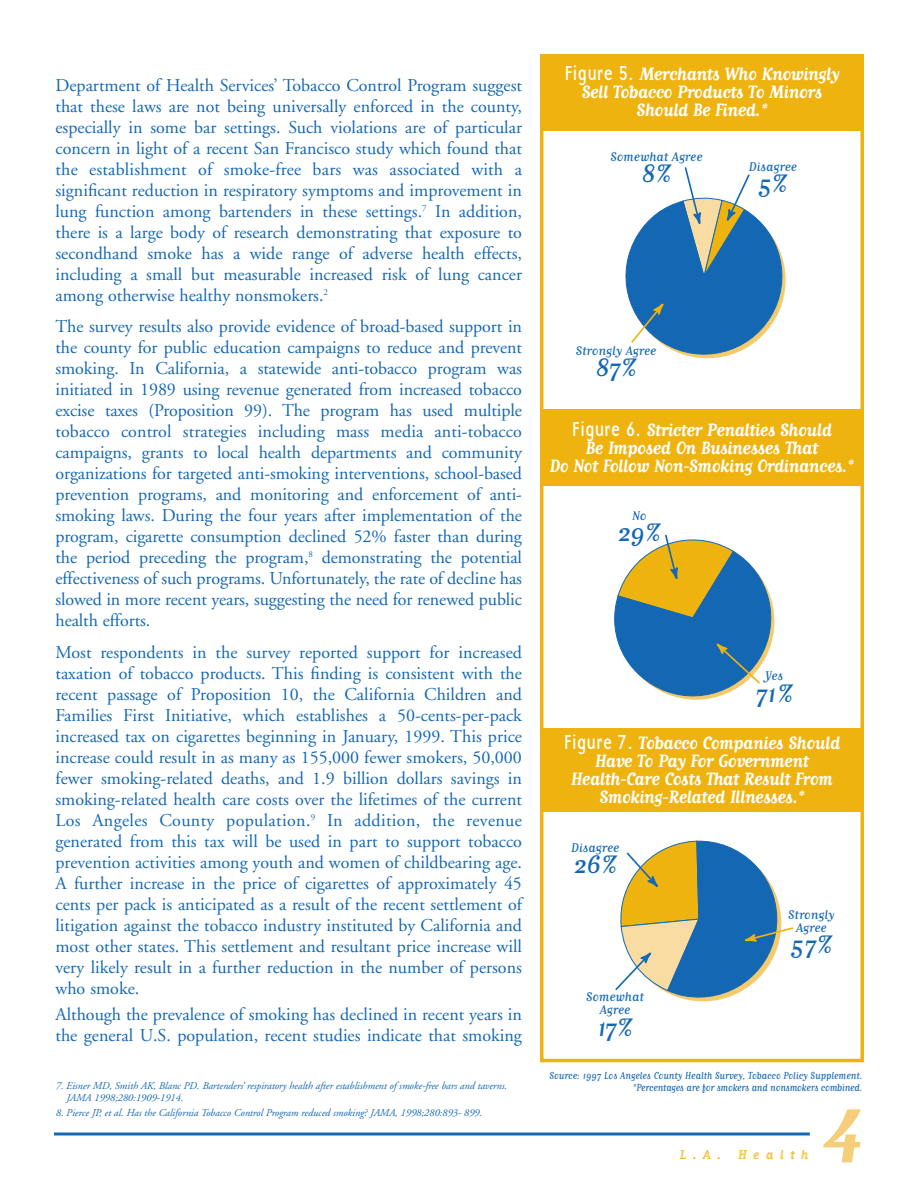
<style>
.page{position:relative;width:918px;height:1188px;background:#fff}
.page>*{position:absolute;margin:0;border:0;box-sizing:border-box;transform-origin:0 0}
.t1{font:700 90px "Matrix Script";color:#f6ce79}
.t2{font:29.7px "Matrix Script";letter-spacing:-.04em;color:#1468b3}
.t3{font:700 21px/18px "Matrix Script";letter-spacing:-.02em;color:#fff;text-align:center;scale:.95 1}
.t4{font:18px/21px "Adobe Garamond";color:#1468b3;text-align:justify}
.t5{font:15px "Matrix Inline Script";letter-spacing:.425em;color:#efb310}
.t6{font:14.85px/13.2px "Matrix Script";color:#1468b3;text-align:center}
.t7{font:12px/12px "Matrix Script";color:#1468b3;text-align:right;scale:.9 1}
.t8{font:italic 10.5px/12px "Adobe Garamond";letter-spacing:-.005em;color:#1468b3}
.s1{font-family:"Base Twelve Sans";font-weight:400}
</style>
<div class="page">
<svg style="left:54px;top:1132px;width:756px;height:4px"></svg>
<svg style="left:625px;top:167px;width:161px;height:192px"></svg>
<div style="left:540px;top:54px;width:324px;height:1008px;border:3px solid #efb310"></div>
<div style="left:540px;top:54px;width:324px;height:77px;background:#efb310"></div>
<div style="left:540px;top:409px;width:324px;height:77px;background:#efb310"></div>
<svg style="left:614px;top:534px;width:161px;height:166px"></svg>
<svg style="left:615px;top:840px;width:179px;height:158px"></svg>
<div style="left:540px;top:728px;width:324px;height:84px;background:#efb310"></div>
<p class="t4" style="left:56px;top:76px;width:468px">Department of Health Services’ Tobacco Control Program suggest that these laws are not being universally enforced in the county, especially in some bar settings. Such violations are of particular concern in light of a recent San Francisco study which found that the establishment of smoke-free bars was associated with a significant reduction in respiratory symptoms and improvement in lung function among bartenders in these settings.<sup>7</sup> In addition, there is a large body of research demonstrating that exposure to secondhand smoke has a wide range of adverse health effects, including a small but measurable increased risk of lung cancer among otherwise healthy nonsmokers.<sup>2</sup></p>
<p class="t4" style="left:56px;top:318px;width:468px">The survey results also provide evidence of broad-based support in the county for public education campaigns to reduce and prevent smoking. In California, a statewide anti-tobacco program was initiated in 1989 using revenue generated from increased tobacco excise taxes (Proposition 99). The program has used multiple tobacco control strategies including mass media anti-tobacco campaigns, grants to local health departments and community organizations for targeted anti-smoking interventions, school-based prevention programs, and monitoring and enforcement of anti&shy;smoking laws. During the four years after implementation of the program, cigarette consumption declined 52% faster than during the period preceding the program,<sup>8</sup> demonstrating the potential effectiveness of such programs. Unfortunately, the rate of decline has slowed in more recent years, suggesting the need for renewed public health efforts.</p>
<p class="t4" style="left:56px;top:643px;width:468px">Most respondents in the survey reported support for increased taxation of tobacco products. This finding is consistent with the recent passage of Proposition 10, the California Children and Families First Initiative, which establishes a 50-cents-per-pack increased tax on cigarettes beginning in January, 1999. This price increase could result in as many as 155,000 fewer smokers, 50,000 fewer smoking-related deaths, and 1.9 billion dollars savings in smoking-related health care costs over the lifetimes of the current Los Angeles County population.<sup>9</sup> In addition, the revenue generated from this tax will be used in part to support tobacco prevention activities among youth and women of childbearing age.<br>A further increase in the price of cigarettes of approximately 45 cents per pack is anticipated as a result of the recent settlement of litigation against the tobacco industry instituted by California and most other states. This settlement and resultant price increase will very likely result in a further reduction in the number of persons who smoke.</p>
<p class="t4" style="left:56px;top:1005px;width:468px">Although the prevalence of smoking has declined in recent years in the general U.S. population, recent studies indicate that smoking</p>
<p class="t8" style="left:66px;top:1081px;width:442px;text-indent:-10px">7. Eisner MD, Smith AK, Blanc PD. Bartenders’ respiratory health after establishment of smoke-free bars and taverns.<br>JAMA 1998;280:1909-1914.</p>
<p class="t8" style="left:56px;top:1108px;width:428px">8. Pierce JP, et al. Has the California Tobacco Control Program reduced smoking? JAMA, 1998;280:893- 899.</p>
<p class="t3" style="left:565px;top:64px;width:291px"><span class="s1">Figure 5.</span> Merchants Who Knowingly<br>Sell Tobacco Products To Minors<br>Should Be Fined.*</p>
<p class="t6" style="left:611px;top:151px;width:93px">Somewhat Agree</p>
<h2 class="t2" style="left:642px;top:164px;width:32px">8%</h2>
<p class="t6" style="left:749px;top:161px;width:50px">Disagree</p>
<h2 class="t2" style="left:758px;top:174px;width:31px">5%</h2>
<p class="t6" style="left:576px;top:345px;width:82px">Strongly Agree</p>
<h2 class="t2" style="left:596px;top:358px;width:43px">87%</h2>
<p class="t3" style="left:550px;top:419px;width:322px"><span class="s1">Figure 6.</span> Stricter Penalties Should<br>Be Imposed On Businesses That<br>Do Not Follow Non-Smoking Ordinances.*</p>
<p class="t6" style="left:632px;top:510px;width:16px">No</p>
<h2 class="t2" style="left:618px;top:523px;width:45px">29%</h2>
<p class="t6" style="left:765px;top:671px;width:20px">Yes</p>
<h2 class="t2" style="left:755px;top:683px;width:39px">71%</h2>
<p class="t3" style="left:564px;top:733px;width:293px"><span class="s1">Figure 7.</span> Tobacco Companies Should<br>Have To Pay For Government<br>Health-Care Costs That Result From<br>Smoking-Related Illnesses.*</p>
<p class="t6" style="left:571px;top:842px;width:50px">Disagree</p>
<h2 class="t2" style="left:574px;top:855px;width:45px">26%</h2>
<p class="t6" style="left:586px;top:992px;width:59px">Somewhat<br>Agree</p>
<h2 class="t2" style="left:597px;top:1017px;width:37px">17%</h2>
<p class="t6" style="left:788px;top:909px;width:48px">Strongly<br>Agree</p>
<h2 class="t2" style="left:791px;top:935px;width:43px">57%</h2>
<p class="t7" style="left:550px;top:1071px;width:349px">Source: 1997 Los Angeles County Health Survey, Tobacco Policy Supplement. *Percentages are for smokers and nonsmokers combined.</p>
<p class="t5" style="left:680px;top:1148px;width:130px">L.A. Health</p>
<h1 class="t1" style="left:824px;top:1064px;width:44px">4</h1>
</div>
